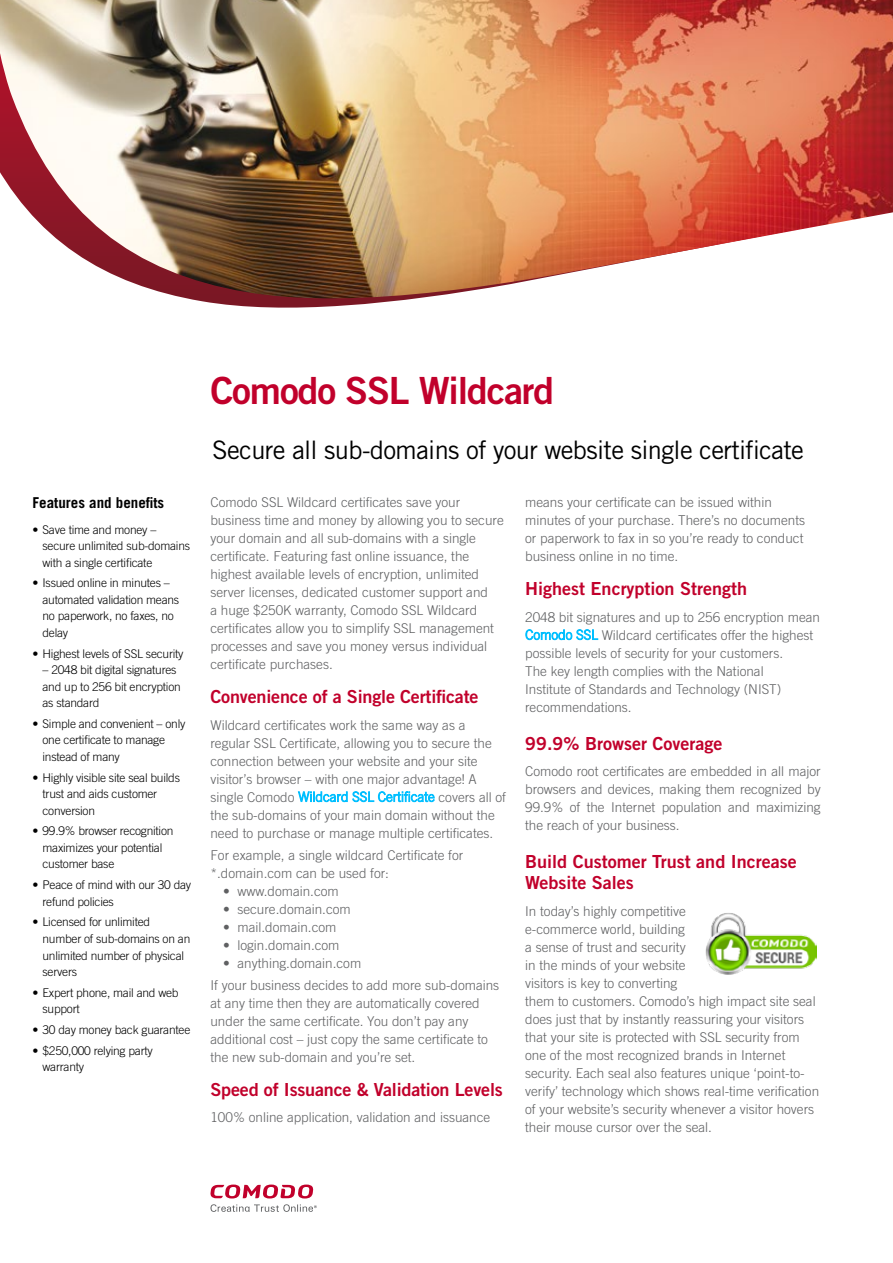
<style>
.page{position:relative;width:893px;height:1263px;background:#fff}
.page>*{position:absolute;margin:0;border:0;box-sizing:border-box;transform-origin:0 0}
.t1{font:37.5px "Trade Gothic LT Bold Two";letter-spacing:-.03em;color:#c1002b}
.t2{font:25.5px "Trade Gothic LT";letter-spacing:-.025em;color:#000}
.t3{font:18px/21px "Trade Gothic LT Bold Two";color:#c1002b}
.t4{font:700 15px "Trade Gothic LT";color:#000}
.t5{font:300 13.5px/18px "Trade Gothic LT";color:#5f6062}
.t6{font:300 12px/16.5px "Trade Gothic LT";letter-spacing:-.02em;color:#000}
.s1{color:#00bfff}
</style>
<div class="page">
<svg style="left:185px;top:298px;width:234px;height:10px"></svg>
<img style="left:0;top:0;width:893px;height:298px">
<svg style="left:210px;top:1204px;width:107px;height:8px"></svg>
<svg style="left:210px;top:1184px;width:103px;height:14px"></svg>
<img style="left:706px;top:913px;width:110px;height:61px">
<p class="t4" style="left:33px;top:494px;width:133px">Features and benefits</p>
<p class="t6" style="left:43px;top:521px;width:149px;text-indent:-10px">• Save time and money – secure unlimited sub-domains with a single certificate</p>
<p class="t6" style="left:43px;top:575px;width:138px;text-indent:-10px">• Issued online in minutes – automated validation means no paperwork, no faxes, no delay</p>
<p class="t6" style="left:33px;top:645px;width:153px">• Highest levels of SSL security</p>
<p class="t6" style="left:43px;top:661px;width:140px">– 2048 bit digital signatures and up to 256 bit encryption as standard</p>
<p class="t6" style="left:43px;top:715px;width:144px;text-indent:-10px">• Simple and convenient – only one certificate to manage instead of many</p>
<p class="t6" style="left:43px;top:769px;width:139px;text-indent:-10px">• Highly visible site seal builds trust and aids customer conversion</p>
<p class="t6" style="left:43px;top:823px;width:132px;text-indent:-10px">• 99.9% browser recognition maximizes your potential customer base</p>
<p class="t6" style="left:43px;top:876px;width:150px;text-indent:-10px">• Peace of mind with our 30 day refund policies</p>
<p class="t6" style="left:43px;top:914px;width:149px;text-indent:-10px">• Licensed for unlimited number of sub-domains on an unlimited number of physical servers</p>
<p class="t6" style="left:43px;top:984px;width:138px;text-indent:-10px">• Expert phone, mail and web support</p>
<p class="t6" style="left:33px;top:1021px;width:159px">• 30 day money back guarantee</p>
<p class="t6" style="left:43px;top:1042px;width:112px;text-indent:-10px">• $250,000 relying party warranty</p>
<h1 class="t1" style="left:210px;top:367px;width:345px">Comodo SSL Wildcard</h1>
<h2 class="t2" style="left:212px;top:434px;width:593px">Secure all sub-domains of your website single certificate</h2>
<p class="t5" style="left:210px;top:493px;width:295px">Comodo SSL Wildcard certificates save your business time and money by allowing you to secure your domain and all sub-domains with a single certificate. Featuring fast online issuance, the highest available levels of encryption, unlimited server licenses, dedicated customer support and<br>a huge $250K warranty, Comodo SSL Wildcard certificates allow you to simplify SSL management processes and save you money versus individual certificate purchases.</p>
<h3 class="t3" style="left:210px;top:686px;width:270px">Convenience of a Single Certificate</h3>
<p class="t5" style="left:210px;top:715px;width:297px">Wildcard certificates work the same way as a regular SSL Certificate, allowing you to secure the connection between your website and your site visitor’s browser – with one major advantage! A single Comodo <span class="s1">Wildcard SSL Certificate</span> covers all of the sub-domains of your main domain without the need to purchase or manage multiple certificates.</p>
<p class="t5" style="left:210px;top:846px;width:254px">For example, a single wildcard Certificate for *.domain.com can be used for:</p>
<p class="t5" style="left:223px;top:882px;width:117px">• www.domain.com</p>
<p class="t5" style="left:223px;top:900px;width:129px">• secure.domain.com</p>
<p class="t5" style="left:223px;top:918px;width:115px">• mail.domain.com</p>
<p class="t5" style="left:223px;top:936px;width:118px">• login.domain.com</p>
<p class="t5" style="left:210px;top:952px;width:290px;line-height:22.2px;text-indent:13px">• anything.domain.com<br>If your business decides to add more sub-domains</p>
<p class="t5" style="left:210px;top:994px;width:279px">at any time then they are automatically covered under the same certificate. You don’t pay any additional cost – just copy the same certificate to the new sub-domain and you’re set.</p>
<h3 class="t3" style="left:210px;top:1078px;width:294px">Speed of Issuance &amp; Validation Levels</h3>
<p class="t5" style="left:210px;top:1108px;width:281px">100% online application, validation and issuance</p>
<p class="t5" style="left:525px;top:493px;width:282px">means your certificate can be issued within minutes of your purchase. There’s no documents or paperwork to fax in so you’re ready to conduct business online in no time.</p>
<h3 class="t3" style="left:525px;top:578px;width:223px">Highest Encryption Strength</h3>
<p class="t5" style="left:525px;top:607px;width:296px">2048 bit signatures and up to 256 encryption mean <span class="s1">Comodo SSL</span> Wildcard certificates offer the highest possible levels of security for your customers.<br>The key length complies with the National<br>Institute of Standards and Technology (NIST) recommendations.</p>
<h3 class="t3" style="left:525px;top:732px;width:199px">99.9% Browser Coverage</h3>
<p class="t5" style="left:525px;top:762px;width:297px;text-align:justify">Comodo root certificates are embedded in all major browsers and devices, making them recognized by 99.9% of the Internet population and maximizing the reach of your business.</p>
<h3 class="t3" style="left:525px;top:851px;width:273px">Build Customer Trust and Increase<br>Website Sales</h3>
<p class="t5" style="left:525px;top:902px;width:295px">In today’s highly competitive<br>e-commerce world, building<br>a sense of trust and security<br>in the minds of your website<br>visitors is key to converting<br>them to customers. Comodo’s high impact site seal does just that by instantly reassuring your visitors that your site is protected with SSL security from one of the most recognized brands in Internet security. Each seal also features unique ‘point-to&shy;verify’ technology which shows real-time verification of your website’s security whenever a visitor hovers their mouse cursor over the seal.</p>
</div>
